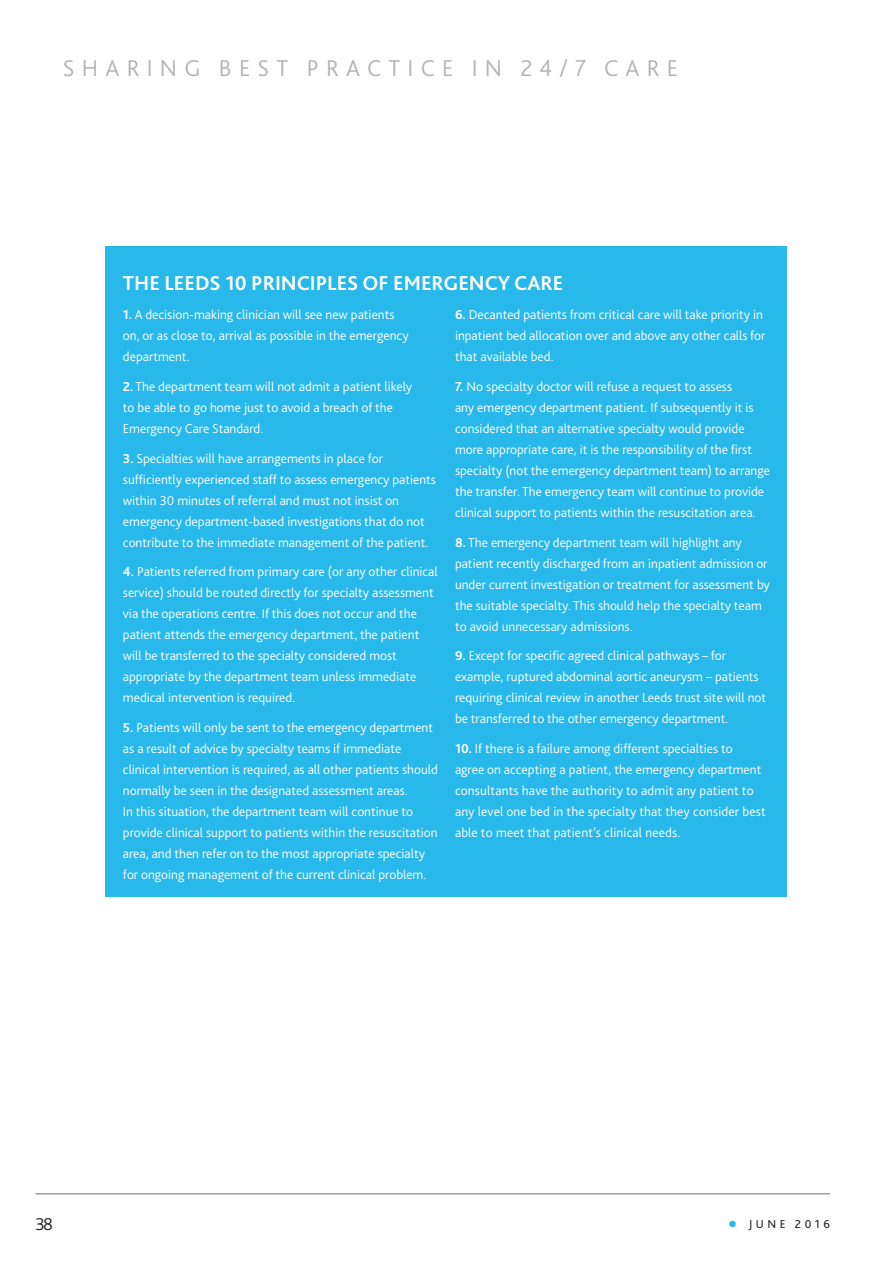
<style>
.page{position:relative;width:893px;height:1263px;background:#fff}
.page>*{position:absolute;margin:0;border:0;box-sizing:border-box;transform-origin:0 0}
.t1{font:300 24px "Bliss 2";letter-spacing:.3em;color:#b2b3b7}
.t2{font:700 21px "Bliss 2";color:#fff}
.t3{font:300 18px "Bliss 2";color:#231f20}
.t4{font:300 13.5px/21px "Bliss 2";color:#fff}
.t5{font:12px "Bliss 2";letter-spacing:.3em;color:#231f20}
.t6{font:9px "Zapf Dingbats ITC";color:#28b8ea}
.s1{font-weight:700}
</style>
<div class="page">
<hr style="left:36px;top:1193px;width:794px;height:1px;background:#6c6d70">
<div style="left:106px;top:247px;width:681px;height:650px;background:#28b8ea"></div>
<h1 class="t1" style="left:63px;top:53px;width:617px">SHARING BEST PRACTICE IN 24/7 CARE</h1>
<h2 class="t2" style="left:123px;top:270px;width:442px">THE LEEDS 10 PRINCIPLES OF EMERGENCY CARE</h2>
<p class="t4" style="left:123px;top:304px;width:287px"><span class="s1">1.</span> A decision-making clinician will see new patients on, or as close to, arrival as possible in the emergency department.</p>
<p class="t4" style="left:123px;top:376px;width:291px"><span class="s1">2.</span> The department team will not admit a patient likely to be able to go home just to avoid a breach of the<br>Emergency Care Standard.</p>
<p class="t4" style="left:123px;top:447px;width:315px"><span class="s1">3.</span> Specialties will have arrangements in place for sufficiently experienced staff to assess emergency patients within 30 minutes of referral and must not insist on emergency department-based investigations that do not contribute to the immediate management of the patient.</p>
<p class="t4" style="left:123px;top:561px;width:316px"><span class="s1">4.</span> Patients referred from primary care (or any other clinical service) should be routed directly for specialty assessment via the operations centre. If this does not occur and the patient attends the emergency department, the patient will be transferred to the specialty considered most appropriate by the department team unless immediate medical intervention is required.</p>
<p class="t4" style="left:123px;top:716px;width:317px"><span class="s1">5.</span> Patients will only be sent to the emergency department as a result of advice by specialty teams if immediate clinical intervention is required, as all other patients should normally be seen in the designated assessment areas.<br>In this situation, the department team will continue to provide clinical support to patients within the resuscitation area, and then refer on to the most appropriate specialty for ongoing management of the current clinical problem.</p>
<p class="t4" style="left:455px;top:304px;width:312px"><span class="s1">6.</span> Decanted patients from critical care will take priority in inpatient bed allocation over and above any other calls for that available bed.</p>
<p class="t4" style="left:455px;top:376px;width:317px"><span class="s1">7.</span> No specialty doctor will refuse a request to assess<br>any emergency department patient. If subsequently it is considered that an alternative specialty would provide more appropriate care, it is the responsibility of the first specialty (not the emergency department team) to arrange the transfer. The emergency team will continue to provide clinical support to patients within the resuscitation area.</p>
<p class="t4" style="left:455px;top:531px;width:316px"><span class="s1">8.</span> The emergency department team will highlight any patient recently discharged from an inpatient admission or under current investigation or treatment for assessment by the suitable specialty. This should help the specialty team to avoid unnecessary admissions.</p>
<p class="t4" style="left:455px;top:645px;width:313px"><span class="s1">9.</span> Except for specific agreed clinical pathways – for example, ruptured abdominal aortic aneurysm – patients requiring clinical review in another Leeds trust site will not be transferred to the other emergency department.</p>
<p class="t4" style="left:455px;top:737px;width:312px"><span class="s1">10.</span> If there is a failure among different specialties to<br>agree on accepting a patient, the emergency department consultants have the authority to admit any patient to any level one bed in the specialty that they consider best able to meet that patient’s clinical needs.</p>
<h3 class="t3" style="left:36px;top:1213px;width:19px">38</h3>
<p class="t5" style="left:749px;top:1217px;width:83px">JUNE 2016</p>
<p class="t6" style="left:729px;top:1219px;width:9px">●</p>
</div>
